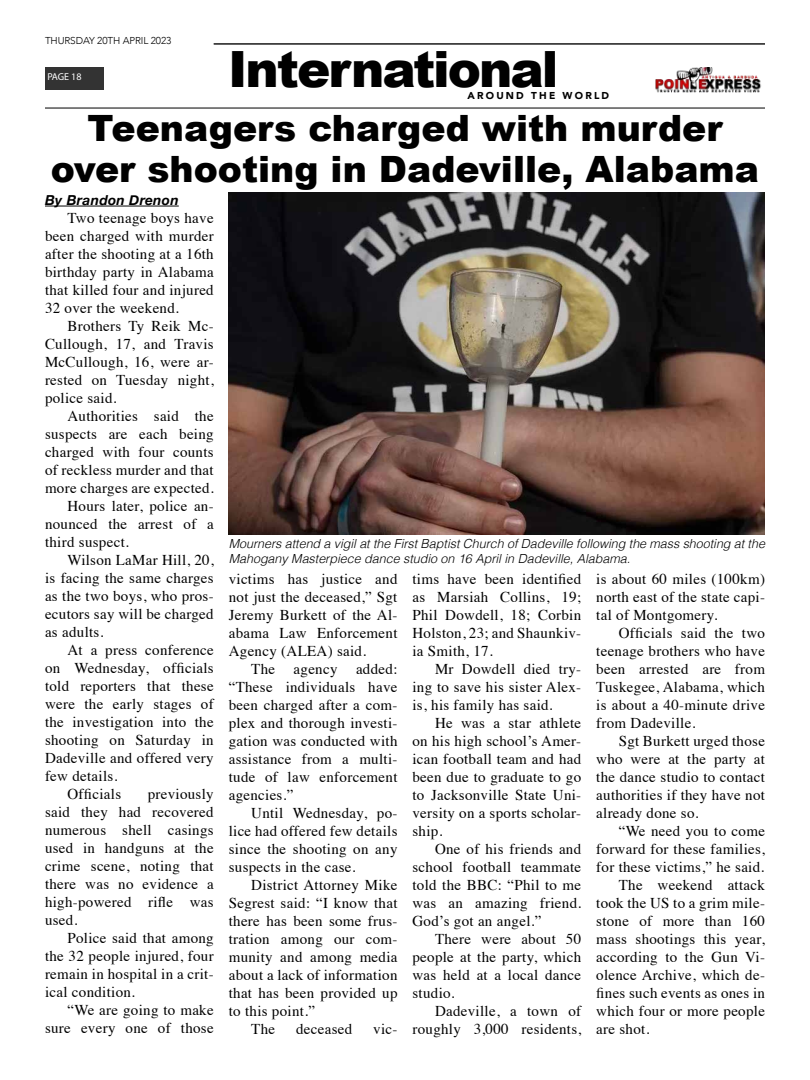
<style>
.page{position:relative;width:810px;height:1080px;background:#fff}
.page>*{position:absolute;margin:0;border:0;box-sizing:border-box;transform-origin:0 0}
.t1{font:900 50px "Arial";letter-spacing:-.04em;color:#000}
.t2{font:900 36.25px/41.2px "Arial";color:#000;text-align:center}
.t3{font:15px/18px "Times";letter-spacing:.02em;color:#000;text-align:justify}
.t4{font:italic 700 13.75px "Helvetica Neue";letter-spacing:.02em;color:#000}
.t5{font:italic 300 12.5px/15px "Helvetica";color:#000}
.t6{font:300 10px "Avenir";letter-spacing:-.01em;color:#000}
.t7{font:900 10px "Avenir";letter-spacing:.22em;color:#000}
.t8{font:10px "Myriad Pro";letter-spacing:-.005em;color:#fff}
</style>
<div class="page">
<div style="left:45px;top:67px;width:58px;height:22px;background:#333"></div>
<img style="left:656px;top:67px;width:105px;height:25px">
<hr style="left:45px;top:107px;width:720px;height:2px;background:#333">
<hr style="left:214px;top:43px;width:551px;height:2px;background:#333">
<hr style="left:45px;top:206px;width:134px;height:1px;background:#000">
<img style="left:229px;top:192px;width:536px;height:343px">
<p class="t6" style="left:45px;top:34px;width:128px">THURSDAY 20TH APRIL 2023</p>
<p class="t8" style="left:47px;top:71px;width:36px">PAGE 18</p>
<h1 class="t1" style="left:228px;top:33px;width:332px">International</h1>
<p class="t7" style="left:468px;top:87px;width:143px">AROUND THE WORLD</p>
<h2 class="t2" style="left:51px;top:106px;width:710px">Teenagers charged with murder over shooting in Dadeville, Alabama</h2>
<p class="t4" style="left:45px;top:189px;width:135px">By Brandon Drenon</p>
<p class="t3" style="left:45px;top:207px;width:170px;text-indent:22px">Two teenage boys have been charged with murder after the shooting at a 16th birthday party in Alabama that killed four and injured 32 over the weekend.</p>
<p class="t3" style="left:45px;top:315px;width:170px;text-indent:22px">Brothers Ty Reik Mc-Cullough, 17, and Travis McCullough, 16, were ar&shy;rested on Tuesday night, police said.</p>
<p class="t3" style="left:68px;top:405px;width:148px">Authorities said the</p>
<p class="t3" style="left:45px;top:423px;width:170px">suspects are each being</p>
<p class="t3" style="left:45px;top:441px;width:170px">charged with four counts</p>
<p class="t3" style="left:45px;top:459px;width:170px">of reckless murder and that</p>
<p class="t3" style="left:45px;top:477px;width:170px">more charges are expected.</p>
<p class="t3" style="left:68px;top:495px;width:148px">Hours later, police an-</p>
<p class="t3" style="left:45px;top:513px;width:170px">nounced the arrest of a</p>
<p class="t3" style="left:45px;top:531px;width:85px">third suspect.</p>
<p class="t3" style="left:68px;top:549px;width:148px">Wilson LaMar Hill, 20,</p>
<p class="t3" style="left:45px;top:567px;width:170px">is facing the same charges</p>
<p class="t3" style="left:45px;top:585px;width:170px">as the two boys, who pros-</p>
<p class="t3" style="left:45px;top:603px;width:170px">ecutors say will be charged</p>
<p class="t3" style="left:45px;top:621px;width:60px">as adults.</p>
<p class="t3" style="left:68px;top:639px;width:148px">At a press conference</p>
<p class="t3" style="left:45px;top:657px;width:170px">on Wednesday, officials</p>
<p class="t3" style="left:45px;top:675px;width:170px">told reporters that these</p>
<p class="t3" style="left:45px;top:693px;width:170px">were the early stages of</p>
<p class="t3" style="left:45px;top:711px;width:170px">the investigation into the</p>
<p class="t3" style="left:45px;top:729px;width:170px">shooting on Saturday in</p>
<p class="t3" style="left:45px;top:747px;width:170px">Dadeville and offered very</p>
<p class="t3" style="left:45px;top:765px;width:74px">few details.</p>
<p class="t3" style="left:68px;top:783px;width:55px">Officials</p>
<p class="t3" style="left:45px;top:783px;width:170px;text-indent:103px">previously said they had recovered numerous shell casings used in handguns at the crime scene, noting that there was no evidence a high-powered rifle was used.</p>
<p class="t3" style="left:45px;top:927px;width:170px;text-indent:22px">Police said that among the 32 people injured, four remain in hospital in a crit&shy;ical condition.</p>
<p class="t3" style="left:45px;top:999px;width:170px;text-align:right">“We are going to make sure every one of those</p>
<p class="t5" style="left:229px;top:535px;width:538px">Mourners attend a vigil at the First Baptist Church of Dadeville following the mass shooting at the<br>Mahogany Masterpiece dance studio on 16 April in Dadeville, Alabama.</p>
<p class="t3" style="left:229px;top:568px;width:170px">victims has justice and not just the deceased,” Sgt Jeremy Burkett of the Al&shy;abama Law Enforcement Agency (ALEA) said.</p>
<p class="t3" style="left:229px;top:658px;width:170px;text-indent:22px">The agency added: “These individuals have been charged after a com&shy;plex and thorough investi&shy;gation was conducted with assistance from a multi&shy;tude of law enforcement agencies.”</p>
<p class="t3" style="left:229px;top:802px;width:170px;text-indent:22px">Until Wednesday, po&shy;lice had offered few details since the shooting on any suspects in the case.</p>
<p class="t3" style="left:251px;top:874px;width:148px">District Attorney Mike</p>
<p class="t3" style="left:229px;top:892px;width:170px">Segrest said: “I know that</p>
<p class="t3" style="left:229px;top:910px;width:170px">there has been some frus-</p>
<p class="t3" style="left:229px;top:928px;width:170px">tration among our com-</p>
<p class="t3" style="left:229px;top:946px;width:170px">munity and among media</p>
<p class="t3" style="left:229px;top:964px;width:170px">about a lack of information</p>
<p class="t3" style="left:229px;top:982px;width:170px">that has been provided up</p>
<p class="t3" style="left:229px;top:1000px;width:88px">to this point.”</p>
<p class="t3" style="left:251px;top:1018px;width:25px">The</p>
<p class="t3" style="left:296px;top:1018px;width:58px">deceased</p>
<p class="t3" style="left:373px;top:1018px;width:26px">vic-</p>
<p class="t3" style="left:412px;top:568px;width:170px">tims have been identified as Marsiah Collins, 19; Phil Dowdell, 18; Corbin Holston, 23; and Shaunkiv&shy;ia Smith, 17.</p>
<p class="t3" style="left:412px;top:658px;width:170px;text-indent:22px">Mr Dowdell died try&shy;ing to save his sister Alex&shy;is, his family has said.</p>
<p class="t3" style="left:412px;top:712px;width:170px;text-indent:22px">He was a star athlete on his high school’s Amer&shy;ican football team and had been due to graduate to go to Jacksonville State Uni&shy;versity on a sports scholar&shy;ship.</p>
<p class="t3" style="left:412px;top:838px;width:170px;text-indent:22px">One of his friends and school football teammate told the BBC: “Phil to me was an amazing friend.<br>God’s got an angel.”</p>
<p class="t3" style="left:412px;top:928px;width:170px;text-indent:22px">There were about 50 people at the party, which was held at a local dance studio.</p>
<p class="t3" style="left:412px;top:1000px;width:170px;text-align:right">Dadeville, a town of roughly 3,000 residents,</p>
<p class="t3" style="left:596px;top:568px;width:170px">is about 60 miles (100km) north east of the state capi&shy;tal of Montgomery.</p>
<p class="t3" style="left:596px;top:622px;width:170px;text-indent:22px">Officials said the two teenage brothers who have been arrested are from Tuskegee, Alabama, which is about a 40-minute drive from Dadeville.</p>
<p class="t3" style="left:596px;top:730px;width:170px;text-indent:22px">Sgt Burkett urged those who were at the party at the dance studio to contact authorities if they have not already done so.</p>
<p class="t3" style="left:619px;top:820px;width:148px">“We need you to come</p>
<p class="t3" style="left:596px;top:838px;width:170px">forward for these families,</p>
<p class="t3" style="left:596px;top:856px;width:170px">for these victims,” he said.</p>
<p class="t3" style="left:619px;top:874px;width:148px">The weekend attack</p>
<p class="t3" style="left:596px;top:892px;width:170px">took the US to a grim mile-</p>
<p class="t3" style="left:596px;top:910px;width:170px">stone of more than 160</p>
<p class="t3" style="left:596px;top:928px;width:170px">mass shootings this year,</p>
<p class="t3" style="left:596px;top:946px;width:170px">according to the Gun Vi-</p>
<p class="t3" style="left:596px;top:964px;width:170px">olence Archive, which de-</p>
<p class="t3" style="left:596px;top:982px;width:170px">fines such events as ones in</p>
<p class="t3" style="left:596px;top:1000px;width:170px">which four or more people</p>
<p class="t3" style="left:596px;top:1018px;width:55px">are shot.</p>
</div>
